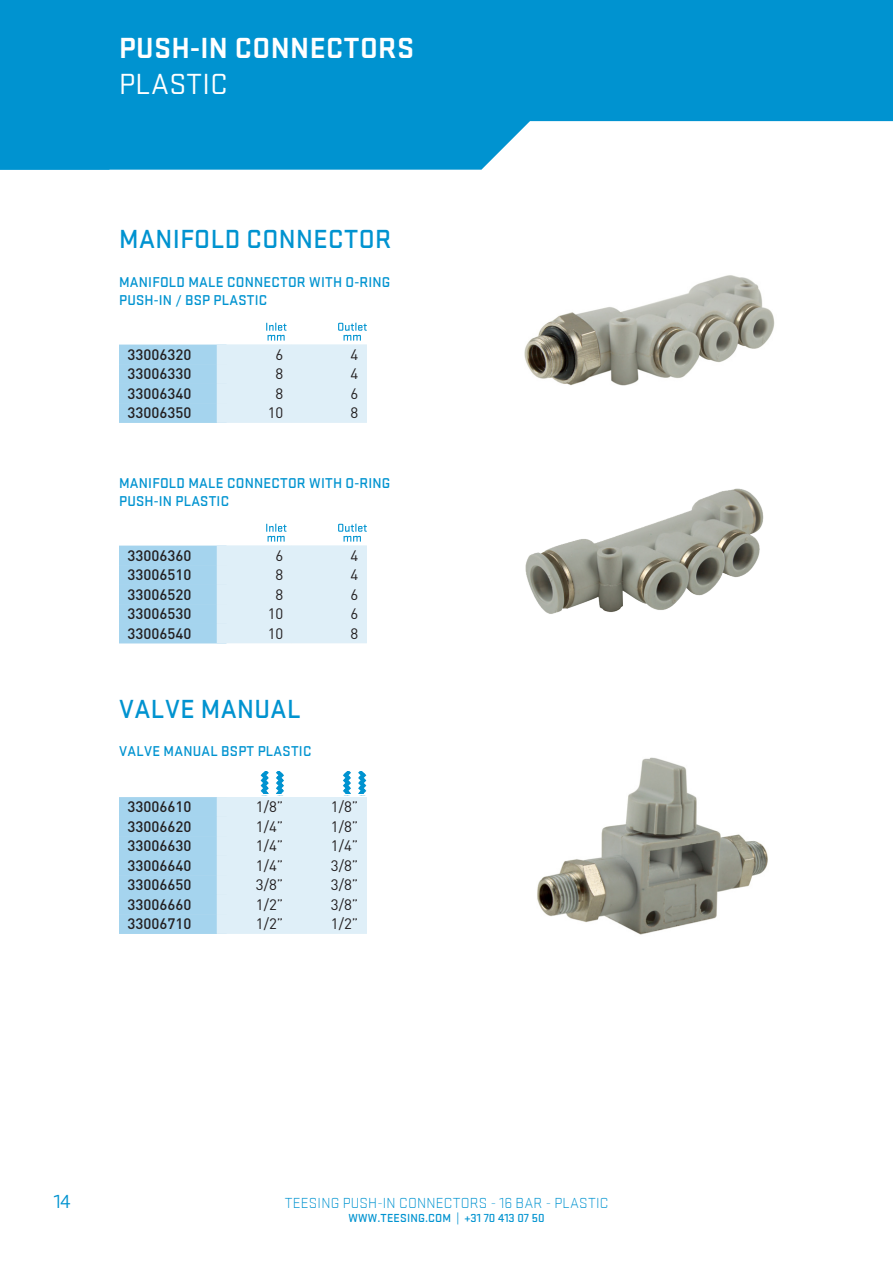
<style>
.page{position:relative;width:893px;height:1263px;background:#fff}
.page>*{position:absolute;margin:0;border:0;box-sizing:border-box;transform-origin:0 0}
.t1{font:700 30px "Stratum 1";letter-spacing:.015em;color:#fff}
.t2{font:30px "Stratum 1";letter-spacing:.015em;color:#fff}
.t3{font:500 27px "Stratum 1";letter-spacing:.015em;color:#0093d0}
.t4{font:19.5px "Stratum 1";color:#0093d0}
.t5{font:500 15px/19.5px "DIN";color:#231f20;text-align:justify}
.t6{font:15px/19.5px "DIN";color:#231f20;text-align:justify}
.t7{font:300 15px "Stratum 1";letter-spacing:.015em;color:#0093d0}
.t8{font:500 14.7px/18px "Stratum 1";letter-spacing:.015em;color:#0093d0}
.t9{font:500 12px "Stratum 1";letter-spacing:.015em;color:#0093d0}
</style>
<div class="page">
<svg style="left:0;top:0;width:893px;height:170px;background:#20a0d5"></svg>
<img style="left:524px;top:275px;width:251px;height:111px">
<img style="left:525px;top:488px;width:239px;height:126px">
<img style="left:537px;top:757px;width:231px;height:178px">
<div style="left:119px;top:345px;width:107px;height:19px;background:#a5d4ee"></div>
<div style="left:119px;top:364px;width:107px;height:20px;background:#a5d4ee"></div>
<div style="left:119px;top:384px;width:107px;height:19px;background:#a5d4ee"></div>
<div style="left:119px;top:403px;width:107px;height:20px;background:#a5d4ee"></div>
<div style="left:119px;top:546px;width:107px;height:19px;background:#a5d4ee"></div>
<div style="left:119px;top:565px;width:107px;height:20px;background:#a5d4ee"></div>
<div style="left:119px;top:585px;width:107px;height:19px;background:#a5d4ee"></div>
<div style="left:119px;top:604px;width:107px;height:20px;background:#a5d4ee"></div>
<div style="left:119px;top:624px;width:107px;height:19px;background:#a5d4ee"></div>
<div style="left:119px;top:797px;width:107px;height:20px;background:#a5d4ee"></div>
<div style="left:119px;top:817px;width:107px;height:19px;background:#a5d4ee"></div>
<div style="left:119px;top:836px;width:107px;height:20px;background:#a5d4ee"></div>
<div style="left:119px;top:856px;width:107px;height:19px;background:#a5d4ee"></div>
<div style="left:119px;top:875px;width:107px;height:20px;background:#a5d4ee"></div>
<div style="left:119px;top:895px;width:107px;height:19px;background:#a5d4ee"></div>
<div style="left:119px;top:914px;width:107px;height:20px;background:#a5d4ee"></div>
<div style="left:217px;top:345px;width:75px;height:19px;background:#dfeff8"></div>
<div style="left:217px;top:364px;width:75px;height:20px;background:#dfeff8"></div>
<div style="left:217px;top:384px;width:75px;height:19px;background:#dfeff8"></div>
<div style="left:217px;top:403px;width:75px;height:20px;background:#dfeff8"></div>
<div style="left:217px;top:546px;width:75px;height:19px;background:#dfeff8"></div>
<div style="left:217px;top:565px;width:75px;height:20px;background:#dfeff8"></div>
<div style="left:217px;top:585px;width:75px;height:19px;background:#dfeff8"></div>
<div style="left:217px;top:604px;width:75px;height:20px;background:#dfeff8"></div>
<div style="left:217px;top:624px;width:75px;height:19px;background:#dfeff8"></div>
<div style="left:217px;top:797px;width:75px;height:20px;background:#dfeff8"></div>
<div style="left:217px;top:817px;width:75px;height:19px;background:#dfeff8"></div>
<div style="left:217px;top:836px;width:75px;height:20px;background:#dfeff8"></div>
<div style="left:217px;top:856px;width:75px;height:19px;background:#dfeff8"></div>
<div style="left:217px;top:875px;width:75px;height:20px;background:#dfeff8"></div>
<div style="left:217px;top:895px;width:75px;height:19px;background:#dfeff8"></div>
<div style="left:217px;top:914px;width:75px;height:20px;background:#dfeff8"></div>
<div style="left:292px;top:345px;width:75px;height:19px;background:#dfeff8"></div>
<div style="left:292px;top:364px;width:75px;height:20px;background:#dfeff8"></div>
<div style="left:292px;top:384px;width:75px;height:19px;background:#dfeff8"></div>
<div style="left:292px;top:403px;width:75px;height:20px;background:#dfeff8"></div>
<div style="left:292px;top:546px;width:75px;height:19px;background:#dfeff8"></div>
<div style="left:292px;top:565px;width:75px;height:20px;background:#dfeff8"></div>
<div style="left:292px;top:585px;width:75px;height:19px;background:#dfeff8"></div>
<div style="left:292px;top:604px;width:75px;height:20px;background:#dfeff8"></div>
<div style="left:292px;top:624px;width:75px;height:19px;background:#dfeff8"></div>
<div style="left:292px;top:797px;width:75px;height:20px;background:#dfeff8"></div>
<div style="left:292px;top:817px;width:75px;height:19px;background:#dfeff8"></div>
<div style="left:292px;top:836px;width:75px;height:20px;background:#dfeff8"></div>
<div style="left:292px;top:856px;width:75px;height:19px;background:#dfeff8"></div>
<div style="left:292px;top:875px;width:75px;height:20px;background:#dfeff8"></div>
<div style="left:292px;top:895px;width:75px;height:19px;background:#dfeff8"></div>
<div style="left:292px;top:914px;width:75px;height:20px;background:#dfeff8"></div>
<svg style="left:266px;top:323px;width:21px;height:18px"></svg>
<svg style="left:266px;top:524px;width:21px;height:18px"></svg>
<svg style="left:338px;top:323px;width:29px;height:18px"></svg>
<svg style="left:338px;top:524px;width:29px;height:18px"></svg>
<svg style="left:343px;top:771px;width:24px;height:23px"></svg>
<svg style="left:260px;top:771px;width:24px;height:23px"></svg>
<h1 class="t1" style="left:119px;top:31px;width:296px">PUSH-IN CONNECTORS</h1>
<h1 class="t2" style="left:119px;top:68px;width:110px">PLASTIC</h1>
<h2 class="t3" style="left:119px;top:224px;width:274px">MANIFOLD CONNECTOR</h2>
<p class="t8" style="left:119px;top:273px;width:273px">MANIFOLD MALE CONNECTOR WITH O-RING<br>PUSH-IN / BSP PLASTIC</p>
<p class="t5" style="left:128px;top:344px;width:65px">33006320<br>33006330<br>33006340<br>33006350</p>
<p class="t6" style="left:268px;top:344px;width:17px;text-align:center">6<br>8<br>8<br>10</p>
<p class="t6" style="left:351px;top:344px;width:9px">4<br>4<br>6<br>8</p>
<p class="t8" style="left:119px;top:474px;width:273px">MANIFOLD MALE CONNECTOR WITH O-RING<br>PUSH-IN PLASTIC</p>
<p class="t5" style="left:128px;top:545px;width:65px">33006360<br>33006510<br>33006520<br>33006530<br>33006540</p>
<p class="t6" style="left:268px;top:545px;width:17px;text-align:center">6<br>8<br>8<br>10<br>10</p>
<p class="t6" style="left:351px;top:545px;width:9px">4<br>4<br>6<br>6<br>8</p>
<h2 class="t3" style="left:119px;top:694px;width:183px">VALVE MANUAL</h2>
<p class="t8" style="left:119px;top:742px;width:194px">VALVE MANUAL BSPT PLASTIC</p>
<p class="t5" style="left:128px;top:797px;width:65px">33006610<br>33006620<br>33006630<br>33006640<br>33006650<br>33006660<br>33006710</p>
<p class="t6" style="left:256px;top:797px;width:29px">1/8” 1/4” 1/4” 1/4” 3/8” 1/2” 1/2”</p>
<p class="t6" style="left:331px;top:797px;width:29px">1/8” 1/8” 1/4” 3/8” 3/8” 3/8” 1/2”</p>
<h3 class="t4" style="left:54px;top:1191px;width:18px">14</h3>
<p class="t7" style="left:285px;top:1195px;width:325px">TEESING PUSH-IN CONNECTORS - 16 BAR - PLASTIC</p>
<p class="t9" style="left:349px;top:1211px;width:197px">WWW.TEESING.COM | +31 70 413 07 50</p>
</div>
